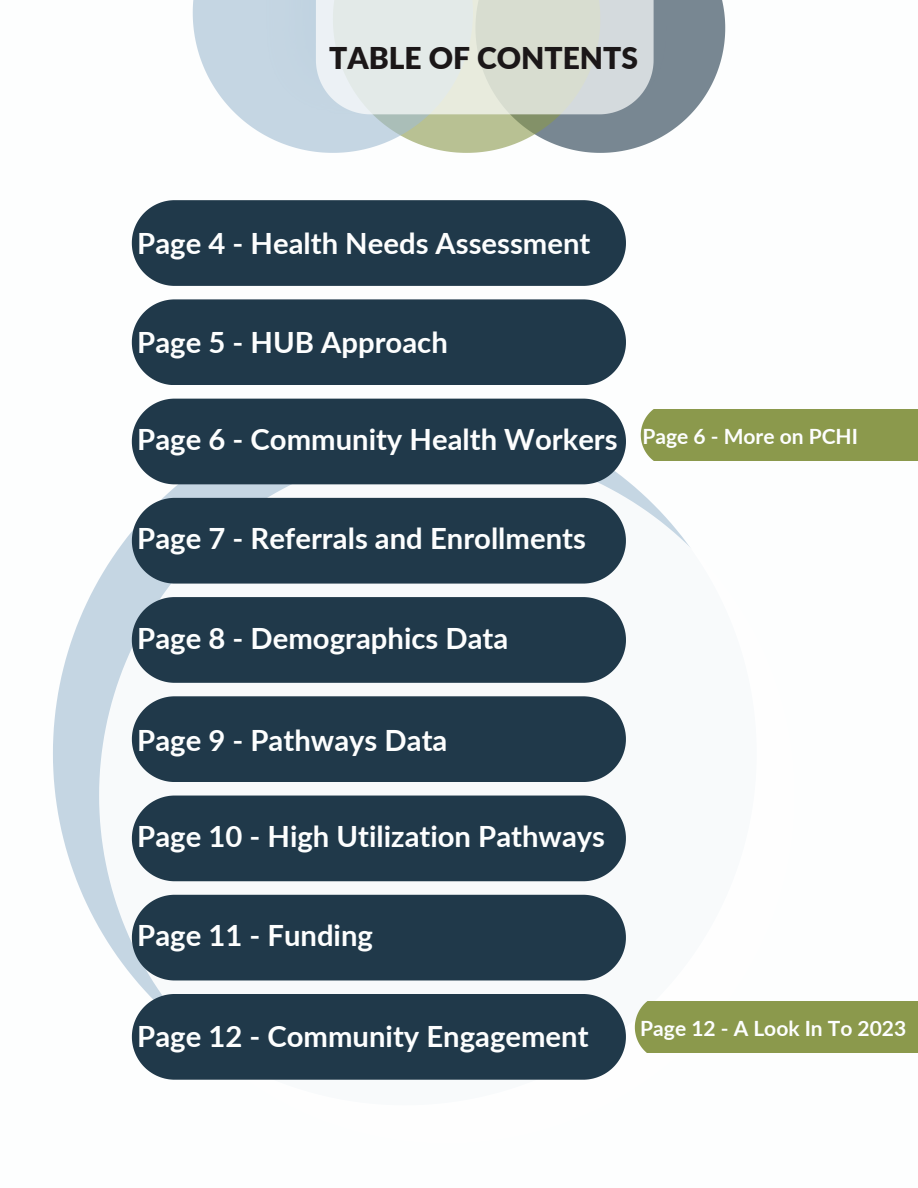
<style>
.page{position:relative;width:918px;height:1188px;background:#fff}
.page>*{position:absolute;margin:0;border:0;box-sizing:border-box;transform-origin:0 0}
.t1{font:900 30px "Lato";color:#1b1718}
.t2{font:700 29.25px "Lato";color:#fdfefe}
.t3{font:700 21px "Lato";color:#fdfefe}
</style>
<div class="page">
<svg style="left:193px;top:0;width:532px;height:153px;background:#c9d3d2"></svg>
<svg style="left:53px;top:409px;width:704px;height:518px"></svg>
<svg style="left:99px;top:448px;width:695px;height:592px"></svg>
<div style="left:132px;top:200px;width:494px;height:86px;background:#20394a"></div>
<div style="left:132px;top:299px;width:494px;height:86px;background:#20394a"></div>
<div style="left:132px;top:399px;width:494px;height:85px;background:#20394a"></div>
<div style="left:132px;top:498px;width:494px;height:85px;background:#20394a"></div>
<div style="left:132px;top:597px;width:494px;height:86px;background:#20394a"></div>
<div style="left:132px;top:696px;width:494px;height:86px;background:#20394a"></div>
<div style="left:132px;top:796px;width:494px;height:85px;background:#20394a"></div>
<div style="left:132px;top:895px;width:494px;height:85px;background:#20394a"></div>
<div style="left:132px;top:994px;width:494px;height:86px;background:#20394a"></div>
<div style="left:641px;top:410px;width:277px;height:50px;background:#8b994c"></div>
<div style="left:635px;top:1002px;width:283px;height:51px;background:#8b994c"></div>
<p class="t1" style="left:329px;top:36px;width:310px">TABLE OF CONTENTS</p>
<p class="t2" style="left:137px;top:222px;width:455px">Page 4 - Health Needs Assessment</p>
<p class="t2" style="left:137px;top:321px;width:312px">Page 5 - HUB Approach</p>
<p class="t2" style="left:137px;top:418px;width:482px">Page 6 - Community Health Workers</p>
<p class="t3" style="left:642px;top:421px;width:217px">Page 6 - More on PCHI</p>
<p class="t2" style="left:137px;top:517px;width:450px">Page 7 - Referrals and Enrollments</p>
<p class="t2" style="left:137px;top:617px;width:372px">Page 8 - Demographics Data</p>
<p class="t2" style="left:137px;top:719px;width:312px">Page 9 - Pathways Data</p>
<p class="t2" style="left:137px;top:814px;width:469px">Page 10 - High Utilization Pathways</p>
<p class="t2" style="left:137px;top:914px;width:237px">Page 11 - Funding</p>
<p class="t2" style="left:137px;top:1015px;width:453px">Page 12 - Community Engagement</p>
<p class="t3" style="left:640px;top:1012px;width:268px">Page 12 - A Look In To 2023</p>
</div>
